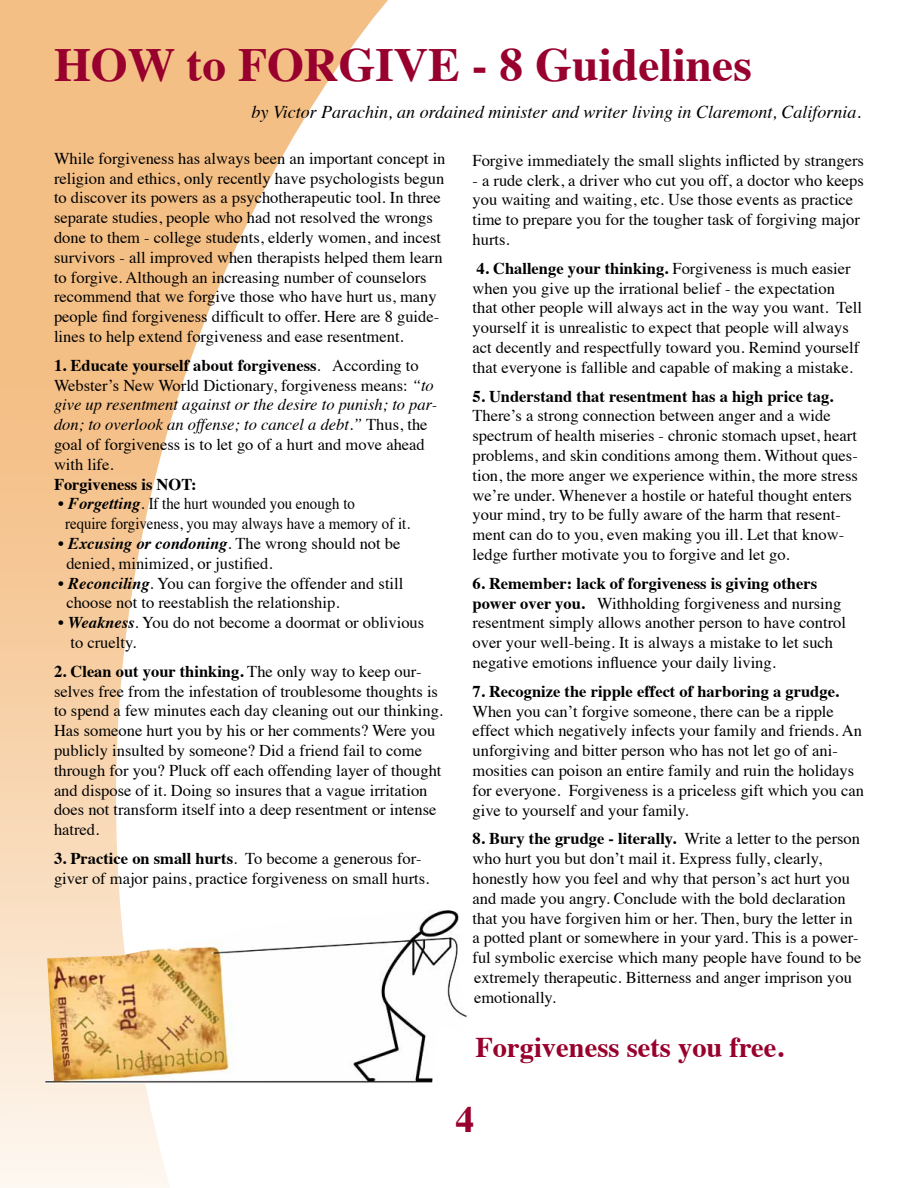
<style>
.page{position:relative;width:918px;height:1188px;background:#fff}
.page>*{position:absolute;margin:0;border:0;box-sizing:border-box;transform-origin:0 0}
.t1{font:700 47.55px "Times";color:#98002e}
.t2{font:700 37.5px "Times";color:#98002e}
.t3{font:700 28.5px "Times";color:#98002e}
.t4{font:italic 18px "Times";color:#000}
.t5{font:16.5px/19.8px "Times";color:#000}
.t6{font:700 16.5px "Times";color:#000}
.s1{font-weight:700}
.s2{font-style:italic}
.s3{font-weight:700;font-style:italic}
</style>
<div class="page">
<svg style="left:0;top:0;width:388px;height:1188px"></svg>
<img style="left:45px;top:909px;width:423px;height:175px">
<h1 class="t1" style="left:54px;top:19px;width:699px">HOW to FORGIVE - 8 Guidelines</h1>
<p class="t4" style="left:252px;top:97px;width:611px">by Victor Parachin, an ordained minister and writer living in Claremont, California.</p>
<p class="t5" style="left:54px;top:147px;width:393px">While forgiveness has always been an important concept in religion and ethics, only recently have psychologists begun to discover its powers as a psychotherapeutic tool. In three separate studies, people who had not resolved the wrongs done to them - college students, elderly women, and incest survivors - all improved when therapists helped them learn to forgive. Although an increasing number of counselors recommend that we forgive those who have hurt us, many people find forgiveness difficult to offer. Here are 8 guide&shy;lines to help extend forgiveness and ease resentment.</p>
<p class="t5" style="left:54px;top:354px;width:385px"><span class="s1">1. Educate yourself about forgiveness</span>. According to Webster’s New World Dictionary, forgiveness means: <span class="s2">“to give up resentment against or the desire to punish; to par&shy;don; to overlook an offense; to cancel a debt.”</span> Thus, the goal of forgiveness is to let go of a hurt and move ahead with life.</p>
<p class="t6" style="left:54px;top:468px;width:144px">Forgiveness is NOT:</p>
<p class="t5" style="left:65px;top:493px;width:346px;text-indent:-7px">• <span class="s3">Forgetting</span>. If the hurt wounded you enough to<br>require forgiveness, you may always have a memory of it.</p>
<p class="t5" style="left:66px;top:532px;width:336px;text-indent:-8px">• <span class="s3">Excusing or condoning</span>. The wrong should not be denied, minimized, or justified.</p>
<p class="t5" style="left:66px;top:572px;width:338px;text-indent:-8px">• <span class="s3">Reconciling</span>. You can forgive the offender and still choose not to reestablish the relationship.</p>
<p class="t5" style="left:70px;top:611px;width:355px;text-indent:-12px">• <span class="s3">Weakness</span>. You do not become a doormat or oblivious to cruelty.</p>
<p class="t5" style="left:54px;top:660px;width:391px"><span class="s1">2. Clean out your thinking.</span> The only way to keep our&shy;selves free from the infestation of troublesome thoughts is to spend a few minutes each day cleaning out our thinking.<br>Has someone hurt you by his or her comments? Were you publicly insulted by someone? Did a friend fail to come through for you? Pluck off each offending layer of thought and dispose of it. Doing so insures that a vague irritation does not transform itself into a deep resentment or intense hatred.</p>
<p class="t5" style="left:54px;top:847px;width:377px"><span class="s1">3. Practice on small hurts</span>. To become a generous for&shy;giver of major pains, practice forgiveness on small hurts.</p>
<p class="t5" style="left:473px;top:149px;width:393px">Forgive immediately the small slights inflicted by strangers</p>
<p class="t5" style="left:473px;top:169px;width:393px">- a rude clerk, a driver who cut you off, a doctor who keeps you waiting and waiting, etc. Use those events as practice time to prepare you for the tougher task of forgiving major hurts.</p>
<p class="t5" style="left:473px;top:257px;width:391px"><span class="s1">4. Challenge your thinking.</span> Forgiveness is much easier when you give up the irrational belief - the expectation that other people will always act in the way you want. Tell yourself it is unrealistic to expect that people will always act decently and respectfully toward you. Remind yourself that everyone is fallible and capable of making a mistake.</p>
<p class="t6" style="left:473px;top:380px;width:362px">5. Understand that resentment has a high price tag.</p>
<p class="t5" style="left:473px;top:405px;width:387px">There’s a strong connection between anger and a wide spectrum of health miseries - chronic stomach upset, heart problems, and skin conditions among them. Without ques&shy;tion, the more anger we experience within, the more stress we’re under. Whenever a hostile or hateful thought enters your mind, try to be fully aware of the harm that resent&shy;ment can do to you, even making you ill. Let that know&shy;ledge further motivate you to forgive and let go.</p>
<p class="t5" style="left:473px;top:572px;width:375px"><span class="s1">6. Remember: lack of forgiveness is giving others power over you.</span> Withholding forgiveness and nursing resentment simply allows another person to have control over your well-being. It is always a mistake to let such negative emotions influence your daily living.</p>
<p class="t6" style="left:473px;top:675px;width:368px">7. Recognize the ripple effect of harboring a grudge.</p>
<p class="t5" style="left:473px;top:700px;width:393px">When you can’t forgive someone, there can be a ripple effect which negatively infects your family and friends. An unforgiving and bitter person who has not let go of ani&shy;mosities can poison an entire family and ruin the holidays for everyone. Forgiveness is a priceless gift which you can give to yourself and your family.</p>
<p class="t5" style="left:473px;top:828px;width:391px"><span class="s1">8. Bury the grudge - literally.</span> Write a letter to the person who hurt you but don’t mail it. Express fully, clearly, honestly how you feel and why that person’s act hurt you and made you angry. Conclude with the bold declaration that you have forgiven him or her. Then, bury the letter in a potted plant or somewhere in your yard. This is a power&shy;ful symbolic exercise which many people have found to be extremely therapeutic. Bitterness and anger imprison you emotionally.</p>
<h3 class="t3" style="left:476px;top:1020px;width:310px">Forgiveness sets you free.</h3>
<h2 class="t2" style="left:455px;top:1084px;width:20px">4</h2>
</div>
